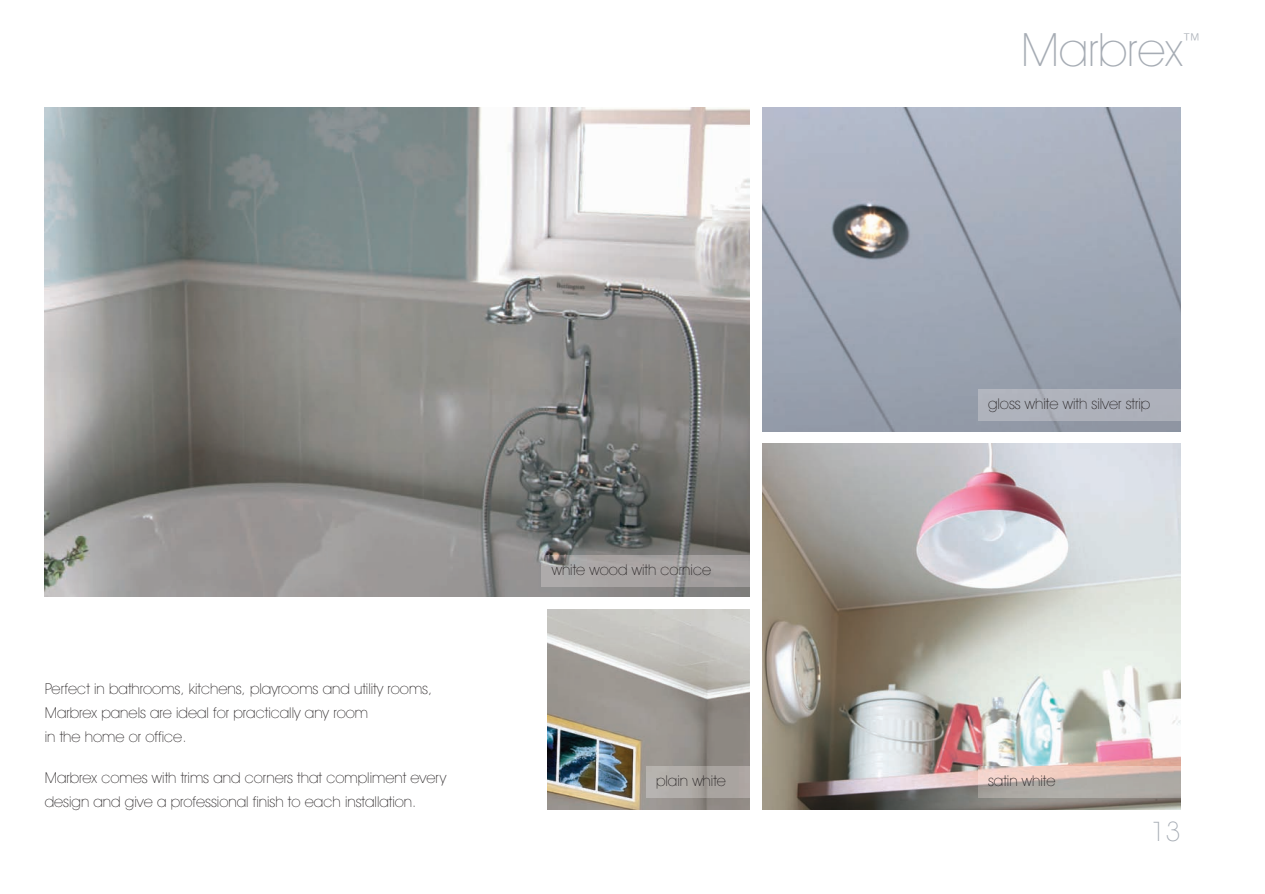
<style>
.page{position:relative;width:1265px;height:894px;background:#fff}
.page>*{position:absolute;margin:0;border:0;box-sizing:border-box;transform-origin:0 0}
.t1{font:200 46.2px "Avant Garde IT Cby BT";color:#a6acb4}
.t2{font:200 27px "Avant Garde IT Cby BT";color:#a6acb4}
.t3{font:200 15px/24px "Avant Garde IT Cby BT";color:#231f20}
</style>
<div class="page">
<img style="left:45px;top:107px;width:704px;height:489px">
<img style="left:762px;top:443px;width:418px;height:366px">
<img style="left:547px;top:609px;width:202px;height:200px">
<img style="left:762px;top:107px;width:418px;height:324px">
<img style="left:977px;top:766px;width:203px;height:31px">
<img style="left:646px;top:766px;width:103px;height:31px">
<div style="left:977px;top:389px;width:203px;height:31px;background:#aeb2bb"></div>
<img style="left:541px;top:555px;width:208px;height:31px">
<h1 class="t1" style="left:1020px;top:33px;width:184px">Marbrex<sup>™</sup></h1>
<p class="t3" style="left:45px;top:678px;width:389px">Perfect in bathrooms, kitchens, playrooms and utility rooms,<br>Marbrex panels are ideal for practically any room<br>in the home or office.</p>
<p class="t3" style="left:45px;top:767px;width:403px">Marbrex comes with trims and corners that compliment every design and give a professional finish to each installation.</p>
<p class="t3" style="left:551px;top:559px;width:161px">white wood with cornice</p>
<p class="t3" style="left:987px;top:393px;width:164px">gloss white with silver strip</p>
<p class="t3" style="left:656px;top:770px;width:71px">plain white</p>
<p class="t3" style="left:987px;top:770px;width:69px">satin white</p>
<h2 class="t2" style="left:1149px;top:821px;width:32px">13</h2>
</div>
